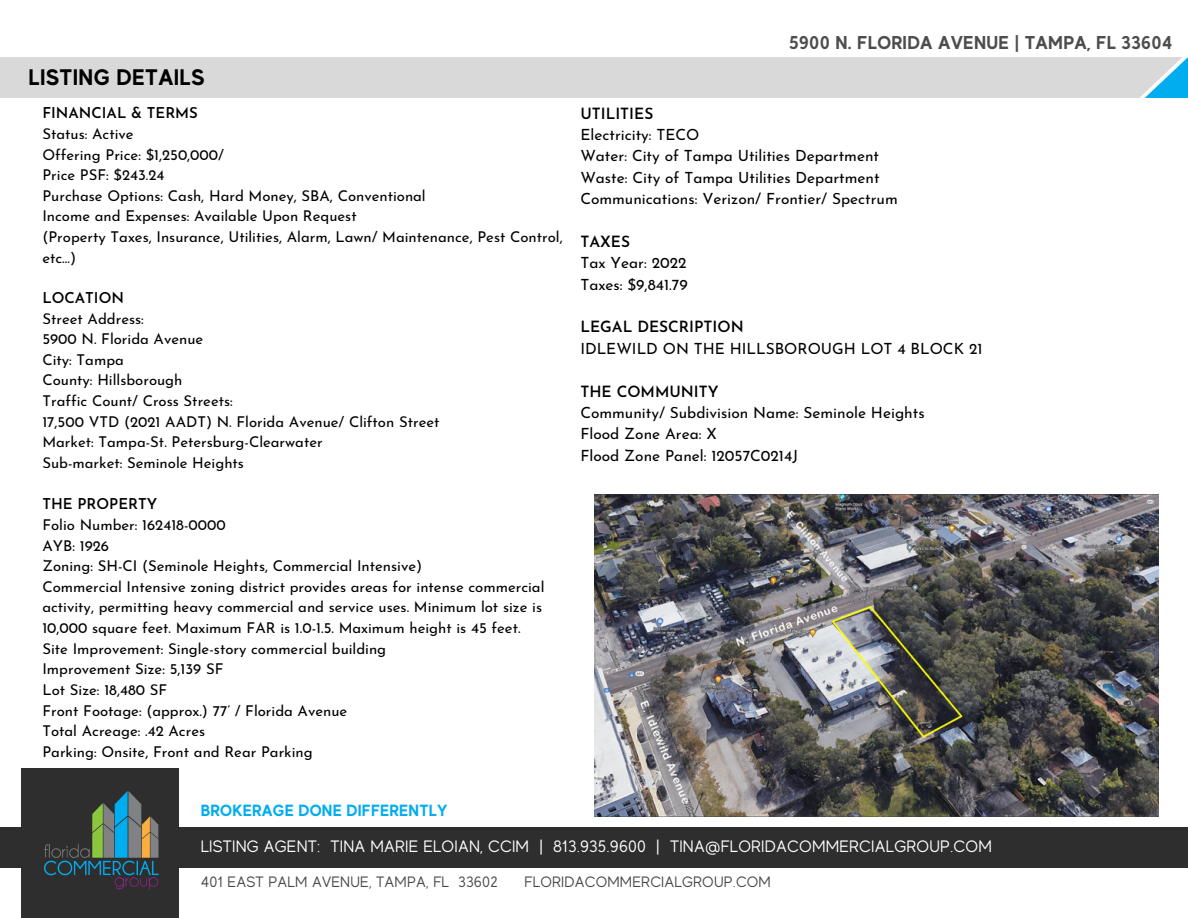
<style>
.page{position:relative;width:1188px;height:918px;background:#fff}
.page>*{position:absolute;margin:0;border:0;box-sizing:border-box;transform-origin:0 0}
.t1{font:700 22.5px "MADE Evolve Sans";letter-spacing:.02em;color:#000}
.t2{font:700 18.6px "MADE Evolve Sans";letter-spacing:.015em;color:#4d4d4d}
.t3{font:16.5px "MADE Evolve Sans";letter-spacing:.015em;color:#fff}
.t4{font:700 16.2px "MADE Evolve Sans";letter-spacing:.015em;color:#00adef}
.t5{font:15.45px/21.3px "Josefin Sans";color:#000}
.t6{font:600 15.45px "Josefin Sans";color:#000}
.t7{font:15px "MADE Evolve Sans";letter-spacing:.015em;color:#484849}
.t8{font:14.85px/20.7px "Josefin Sans";color:#000}
.t9{font:600 14.85px "Josefin Sans";color:#000}
</style>
<div class="page">
<div style="left:22px;top:768px;width:157px;height:150px;background:#2f2e2e"></div>
<div style="left:0;top:828px;width:1188px;height:40px;background:#2f2e2e"></div>
<img style="left:44px;top:791px;width:115px;height:99px">
<div style="left:0;top:58px;width:1188px;height:40px;background:#d9d9d9"></div>
<svg style="left:1139px;top:57px;width:6px;height:41px"></svg>
<svg style="left:1145px;top:57px;width:43px;height:41px"></svg>
<img style="left:594px;top:494px;width:565px;height:323px">
<h1 class="t1" style="left:29px;top:64px;width:177px">LISTING DETAILS</h1>
<p class="t9" style="left:42px;top:107px;width:157px">FINANCIAL &amp; TERMS</p>
<p class="t8" style="left:42px;top:125px;width:522px">Status: Active<br>Offering Price: $1,250,000/<br>Price PSF: $243.24<br>Purchase Options: Cash, Hard Money, SBA, Conventional<br>Income and Expenses: Available Upon Request<br>(Property Taxes, Insurance, Utilities, Alarm, Lawn/ Maintenance, Pest Control, etc…)</p>
<p class="t9" style="left:42px;top:292px;width:83px">LOCATION</p>
<p class="t8" style="left:42px;top:310px;width:399px">Street Address:<br>5900 N. Florida Avenue<br>City: Tampa<br>County: Hillsborough<br>Traffic Count/ Cross Streets:<br>17,500 VTD (2021 AADT) N. Florida Avenue/ Clifton Street<br>Market: Tampa-St. Petersburg-Clearwater<br>Sub-market: Seminole Heights</p>
<p class="t9" style="left:42px;top:498px;width:116px">THE PROPERTY</p>
<p class="t8" style="left:42px;top:516px;width:504px">Folio Number: 162418-0000<br>AYB: 1926<br>Zoning: SH-CI (Seminole Heights, Commercial Intensive)<br>Commercial Intensive zoning district provides areas for intense commercial activity, permitting heavy commercial and service uses. Minimum lot size is 10,000 square feet. Maximum FAR is 1.0-1.5. Maximum height is 45 feet.<br>Site Improvement: Single-story commercial building<br>Improvement Size: 5,139 SF<br>Lot Size: 18,480 SF<br>Front Footage: (approx.) 77’ / Florida Avenue<br>Total Acreage: .42 Acres<br>Parking: Onsite, Front and Rear Parking</p>
<p class="t4" style="left:201px;top:801px;width:248px">BROKERAGE DONE DIFFERENTLY</p>
<p class="t2" style="left:789px;top:32px;width:385px">5900 N. FLORIDA AVENUE | TAMPA, FL 33604</p>
<p class="t6" style="left:580px;top:107px;width:74px">UTILITIES</p>
<p class="t5" style="left:580px;top:126px;width:319px">Electricity: TECO<br>Water: City of Tampa Utilities Department Waste: City of Tampa Utilities Department Communications: Verizon/ Frontier/ Spectrum</p>
<p class="t6" style="left:580px;top:235px;width:51px">TAXES</p>
<p class="t5" style="left:580px;top:254px;width:109px">Tax Year: 2022<br>Taxes: $9,841.79</p>
<p class="t6" style="left:580px;top:321px;width:165px">LEGAL DESCRIPTION</p>
<p class="t5" style="left:580px;top:339px;width:404px">IDLEWILD ON THE HILLSBOROUGH LOT 4 BLOCK 21</p>
<p class="t6" style="left:580px;top:385px;width:140px">THE COMMUNITY</p>
<p class="t5" style="left:580px;top:403px;width:346px">Community/ Subdivision Name: Seminole Heights<br>Flood Zone Area: X<br>Flood Zone Panel: 12057C0214J</p>
<p class="t3" style="left:201px;top:837px;width:792px">LISTING AGENT: TINA MARIE ELOIAN, CCIM | 813.935.9600 | TINA@FLORIDACOMMERCIALGROUP.COM</p>
<p class="t7" style="left:201px;top:874px;width:298px">401 EAST PALM AVENUE, TAMPA, FL 33602</p>
<p class="t7" style="left:524px;top:874px;width:248px">FLORIDACOMMERCIALGROUP.COM</p>
</div>
